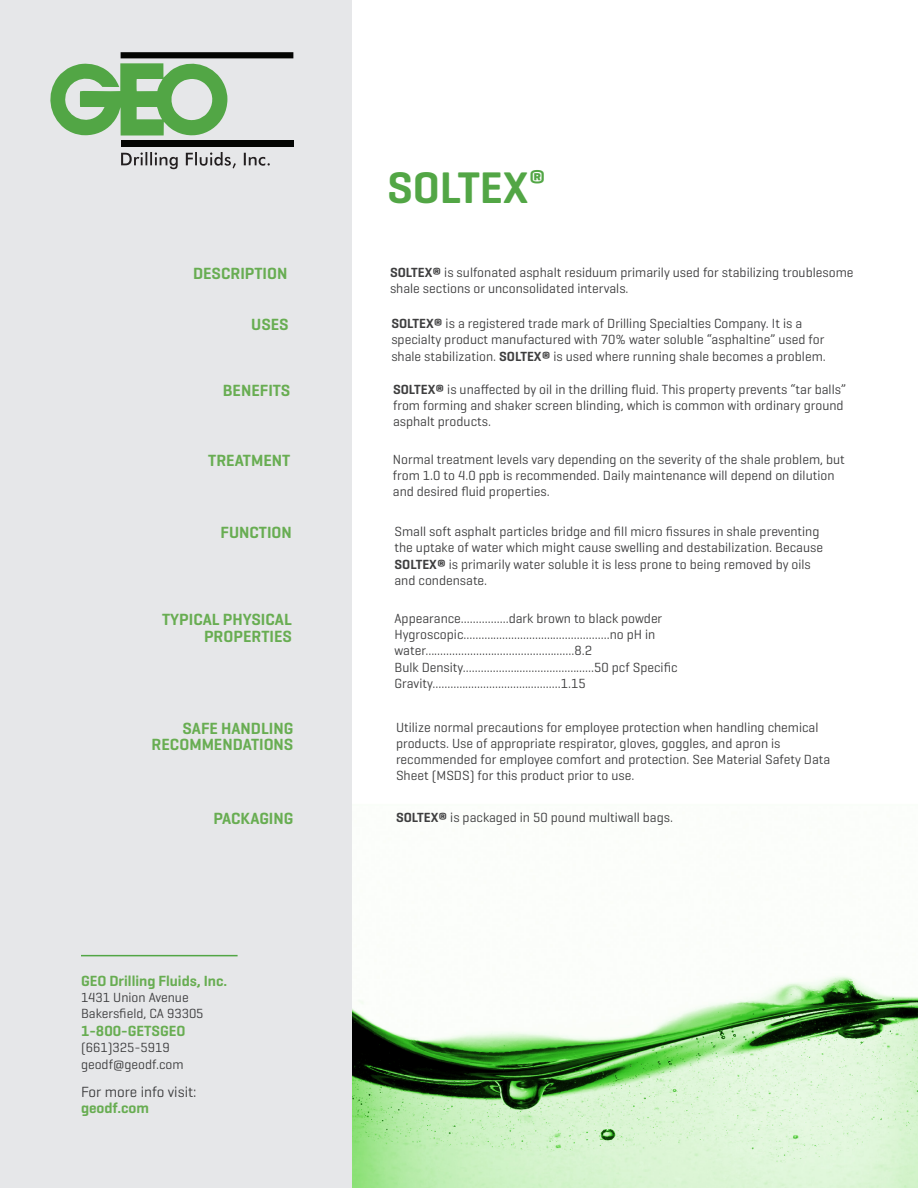
<style>
.page{position:relative;width:918px;height:1188px;background:#fff}
.page>*{position:absolute;margin:0;border:0;box-sizing:border-box;transform-origin:0 0}
.t1{font:600 45px "Geogrotesque";color:#52a645}
.t2{font:600 16.5px/16.5px "Geogrotesque";color:#68ad52;text-align:right}
.t3{font:600 15px "Geogrotesque";color:#68ad52}
.t4{font:15px/16.5px "Geogrotesque";color:#3e3e3f}
.t5{font:13.5px/16.2px "Geogrotesque";color:#3e3e3f}
.s1{font-weight:600}
.s2{font-weight:600;color:#68ad52}
</style>
<div class="page">
<div style="left:0;top:0;width:353px;height:1188px;background:#e6e7e9"></div>
<img style="left:353px;top:975px;width:565px;height:213px">
<svg style="left:50px;top:52px;width:243px;height:84px"></svg>
<div style="left:121px;top:140px;width:172px;height:6px;background:#040503"></div>
<svg style="left:121px;top:152px;width:149px;height:17px"></svg>
<hr style="left:81px;top:955px;width:157px;height:1px;background:#52a645">
<p class="t1" style="left:387px;top:160px;width:160px">SOLTEX<sup>®</sup></p>
<p class="t2" style="left:193px;top:265px;width:96px">DESCRIPTION</p>
<p class="t5" style="left:390px;top:263px;width:465px"><span class="s1">SOLTEX®</span> is sulfonated asphalt residuum primarily used for stabilizing troublesome shale sections or unconsolidated intervals.</p>
<p class="t2" style="left:251px;top:316px;width:39px">USES</p>
<p class="t5" style="left:391px;top:315px;width:436px"><span class="s1">SOLTEX®</span> is a registered trade mark of Drilling Specialties Company. It is a specialty product manufactured with 70% water soluble “asphaltine” used for shale stabilization. <span class="s1">SOLTEX®</span> is used where running shale becomes a problem.</p>
<p class="t2" style="left:223px;top:382px;width:69px">BENEFITS</p>
<p class="t5" style="left:393px;top:381px;width:455px"><span class="s1">SOLTEX®</span> is unaffected by oil in the drilling fluid. This property prevents “tar balls” from forming and shaker screen blinding, which is common with ordinary ground asphalt products.</p>
<p class="t2" style="left:208px;top:452px;width:84px">TREATMENT</p>
<p class="t5" style="left:393px;top:450px;width:454px">Normal treatment levels vary depending on the severity of the shale problem, but from 1.0 to 4.0 ppb is recommended. Daily maintenance will depend on dilution and desired fluid properties.</p>
<p class="t2" style="left:221px;top:524px;width:73px">FUNCTION</p>
<p class="t5" style="left:394px;top:523px;width:430px">Small soft asphalt particles bridge and fill micro fissures in shale preventing the uptake of water which might cause swelling and destabilization. Because <span class="s1">SOLTEX®</span> is primarily water soluble it is less prone to being removed by oils and condensate.</p>
<p class="t2" style="left:162px;top:611px;width:131px">TYPICAL PHYSICAL<br>PROPERTIES</p>
<p class="t5" style="left:394px;top:610px;width:285px">Appearance................dark brown to black powder Hygroscopic.................................................no pH in water..................................................8.2<br>Bulk Density............................................50 pcf Specific Gravity...........................................1.15</p>
<p class="t2" style="left:182px;top:720px;width:112px">SAFE HANDLING</p>
<p class="t2" style="left:152px;top:736px;width:143px">RECOMMENDATIONS</p>
<p class="t5" style="left:396px;top:719px;width:436px">Utilize normal precautions for employee protection when handling chemical products. Use of appropriate respirator, gloves, goggles, and apron is recommended for employee comfort and protection. See Material Safety Data Sheet (MSDS) for this product prior to use.</p>
<p class="t2" style="left:213px;top:810px;width:81px">PACKAGING</p>
<p class="t5" style="left:396px;top:809px;width:279px"><span class="s1">SOLTEX®</span> is packaged in 50 pound multiwall bags.</p>
<p class="t3" style="left:81px;top:971px;width:148px">GEO Drilling Fluids, Inc.</p>
<p class="t5" style="left:81px;top:989px;width:109px">1431 Union Avenue</p>
<p class="t5" style="left:81px;top:1005px;width:124px">Bakersfield, CA 93305</p>
<p class="t3" style="left:81px;top:1022px;width:106px">1-800-GETSGEO</p>
<p class="t5" style="left:81px;top:1039px;width:104px">(661)325-5919 geodf@geodf.com</p>
<p class="t4" style="left:81px;top:1083px;width:117px">For more info visit: <span class="s2">geodf.com</span></p>
</div>
